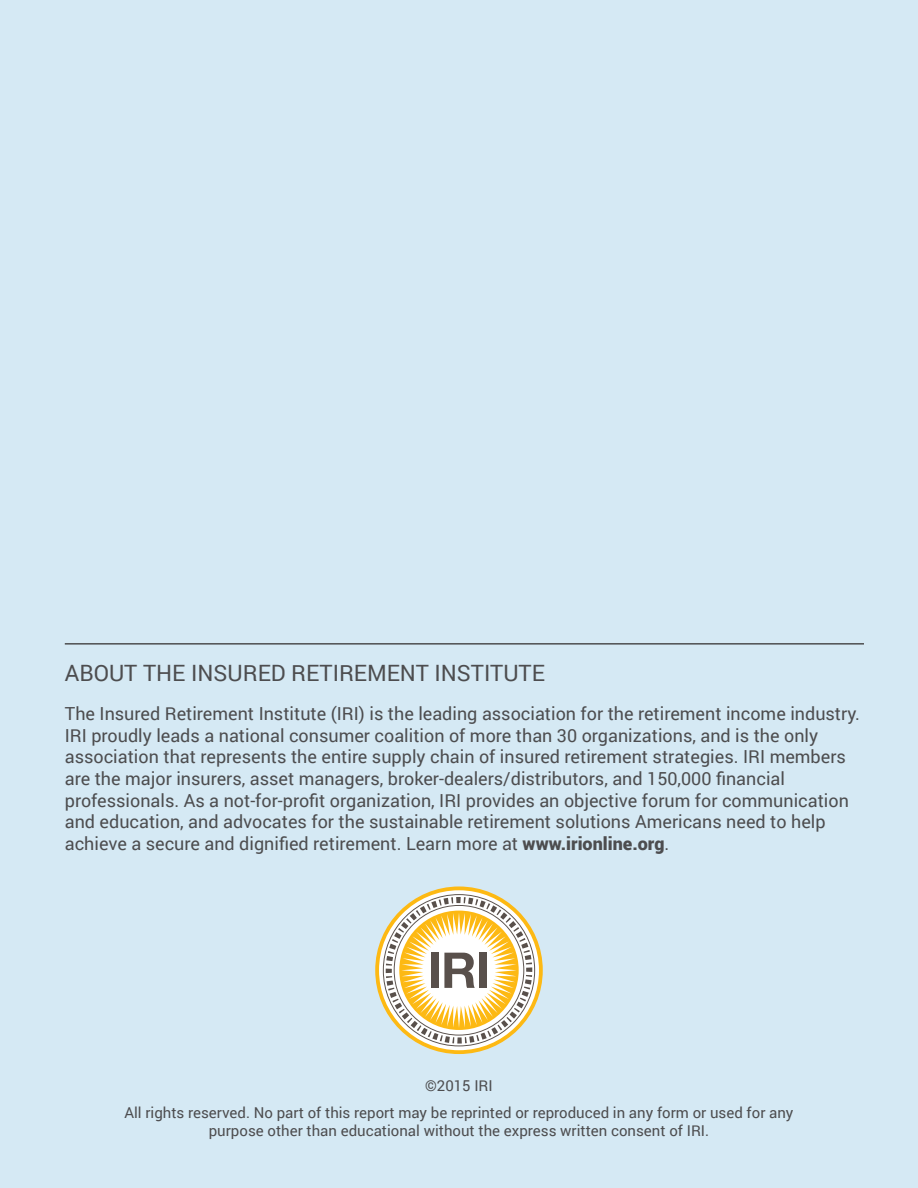
<style>
.page{position:relative;width:918px;height:1188px;background:#d5e9f4}
.page>*{position:absolute;margin:0;border:0;box-sizing:border-box;transform-origin:0 0}
.t1{font:22.5px "Roboto";color:#4d4d4f}
.t2{font:18px/21.6px "Roboto";color:#4d4d4f}
.t3{font:15px/27px "Roboto";color:#4d4d4f;text-align:center}
.s1{font-weight:900}
</style>
<div class="page">
<hr style="left:65px;top:643px;width:799px;height:2px;background:#4d4d4f">
<svg style="left:375px;top:886px;width:168px;height:168px"></svg>
<div style="left:479px;top:953px;width:8px;height:35px;background:#59504b"></div>
<p class="t1" style="left:65px;top:657px;width:482px">ABOUT THE INSURED RETIREMENT INSTITUTE</p>
<p class="t2" style="left:65px;top:702px;width:797px">The Insured Retirement Institute (IRI) is the leading association for the retirement income industry.<br>IRI proudly leads a national consumer coalition of more than 30 organizations, and is the only association that represents the entire supply chain of insured retirement strategies. IRI members are the major insurers, asset managers, broker-dealers/distributors, and 150,000 financial professionals. As a not-for-profit organization, IRI provides an objective forum for communication and education, and advocates for the sustainable retirement solutions Americans need to help achieve a secure and dignified retirement. Learn more at <span class="s1">www.irionline.org</span>.</p>
<p class="t3" style="left:124px;top:1072px;width:671px">©2015 IRI<br>All rights reserved. No part of this report may be reprinted or reproduced in any form or used for any</p>
<p class="t3" style="left:209px;top:1117px;width:502px">purpose other than educational without the express written consent of IRI.</p>
</div>
